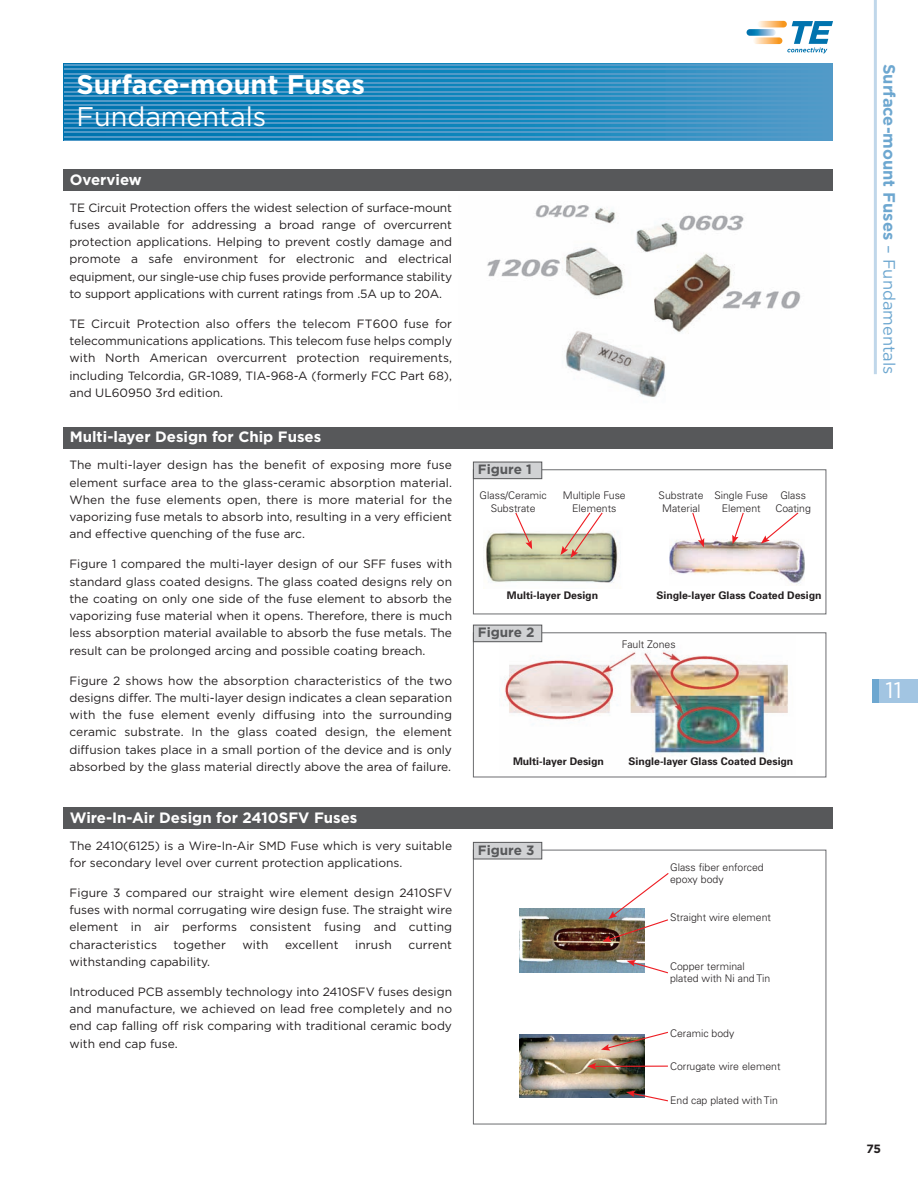
<style>
.page{position:relative;width:918px;height:1188px;background:#fff}
.page>*{position:absolute;margin:0;border:0;box-sizing:border-box;transform-origin:0 0}
.t1{font:700 27px "Gotham";color:#fff}
.t2{font:27px "Gotham";color:#fff}
.t3{font:22.5px "Gotham";color:#fff}
.t4{font:700 16.5px "Gotham";color:#6da7d0}
.t5{font:700 15px "Gotham";color:#fff}
.t6{font:700 13.5px "Gotham";color:#57585a}
.t7{font:12px/17.2px "Gotham";color:#231f20;text-align:justify}
.t8{font:700 12px "Gotham";color:#231f20}
.t9{font:300 10.5px/12.6px "Univers";color:#231f20;text-align:center}
.t10{font:700 10.5px "Univers";color:#231f20}
.s1{font-weight:400}
</style>
<div class="page">
<hr style="left:874px;top:0;width:3px;height:374px;background:#c0d7ea">
<div style="left:876px;top:679px;width:42px;height:23px;background:#a2c5e2"></div>
<div style="left:873px;top:679px;width:6px;height:23px;background:#6da7d0"></div>
<svg style="left:758px;top:21px;width:29px;height:6px"></svg>
<svg style="left:753px;top:37px;width:29px;height:7px"></svg>
<svg style="left:747px;top:29px;width:29px;height:7px"></svg>
<svg style="left:787px;top:21px;width:46px;height:32px"></svg>
<img style="left:64px;top:65px;width:769px;height:75px">
<hr style="left:64px;top:136px;width:769px;height:1px;background:#529ac8">
<hr style="left:64px;top:131px;width:769px;height:2px;background:#529ac8">
<hr style="left:64px;top:122px;width:769px;height:2px;background:#529ac8">
<hr style="left:64px;top:118px;width:769px;height:1px;background:#529ac8">
<hr style="left:64px;top:113px;width:769px;height:2px;background:#529ac8">
<hr style="left:64px;top:109px;width:769px;height:1px;background:#529ac8">
<hr style="left:64px;top:104px;width:769px;height:2px;background:#529ac8">
<hr style="left:64px;top:100px;width:769px;height:1px;background:#529ac8">
<hr style="left:64px;top:95px;width:769px;height:2px;background:#529ac8">
<hr style="left:64px;top:91px;width:769px;height:1px;background:#529ac8">
<hr style="left:64px;top:86px;width:769px;height:2px;background:#529ac8">
<hr style="left:64px;top:82px;width:769px;height:1px;background:#529ac8">
<hr style="left:64px;top:77px;width:769px;height:2px;background:#529ac8">
<hr style="left:64px;top:73px;width:769px;height:1px;background:#529ac8">
<hr style="left:64px;top:68px;width:769px;height:2px;background:#529ac8">
<hr style="left:64px;top:64px;width:769px;height:1px;background:#529ac8">
<hr style="left:64px;top:127px;width:769px;height:1px;background:#529ac8">
<hr style="left:64px;top:140px;width:769px;height:1px;background:#529ac8">
<div style="left:64px;top:170px;width:769px;height:21px;background:#57585a"></div>
<div style="left:64px;top:427px;width:769px;height:22px;background:#57585a"></div>
<img style="left:670px;top:538px;width:135px;height:47px">
<img style="left:486px;top:532px;width:133px;height:51px">
<svg style="left:691px;top:512px;width:13px;height:35px"></svg>
<svg style="left:732px;top:512px;width:13px;height:32px"></svg>
<svg style="left:761px;top:512px;width:39px;height:32px"></svg>
<svg style="left:514px;top:512px;width:18px;height:37px"></svg>
<svg style="left:561px;top:512px;width:43px;height:46px"></svg>
<div style="left:474px;top:462px;width:68px;height:16px;background:#d1d2d4"></div>
<div style="left:473px;top:462px;width:69px;height:17px;border:1px solid #57585a"></div>
<img style="left:500px;top:635px;width:288px;height:121px">
<div style="left:474px;top:625px;width:68px;height:17px;background:#d1d2d4"></div>
<div style="left:473px;top:625px;width:69px;height:17px;border:1px solid #57585a"></div>
<img style="left:487px;top:205px;width:314px;height:192px">
<div style="left:64px;top:808px;width:769px;height:21px;background:#57585a"></div>
<img style="left:519px;top:908px;width:125px;height:64px">
<img style="left:519px;top:1034px;width:125px;height:64px">
<svg style="left:601px;top:1031px;width:67px;height:20px"></svg>
<svg style="left:602px;top:873px;width:67px;height:69px"></svg>
<svg style="left:587px;top:1063px;width:9px;height:7px"></svg>
<hr style="left:592px;top:1066px;width:76px;height:1px;background:#ee1d23">
<svg style="left:627px;top:960px;width:41px;height:14px"></svg>
<svg style="left:626px;top:1091px;width:42px;height:11px"></svg>
<div style="left:473px;top:850px;width:353px;height:274px;border:1px solid #6c6d70"></div>
<div style="left:474px;top:843px;width:68px;height:16px;background:#d1d2d4"></div>
<div style="left:473px;top:842px;width:69px;height:17px;border:1px solid #57585a"></div>
<h1 class="t1" style="left:77px;top:69px;width:290px">Surface-mount Fuses</h1>
<h1 class="t2" style="left:77px;top:101px;width:191px">Fundamentals</h1>
<p class="t5" style="left:70px;top:171px;width:74px">Overview</p>
<p class="t7" style="left:69px;top:199px;width:384px">TE Circuit Protection offers the widest selection of surface-mount fuses available for addressing a broad range of overcurrent protection applications. Helping to prevent costly damage and promote a safe environment for electronic and electrical equipment, our single-use chip fuses provide performance stability to support applications with current ratings from .5A up to 20A.</p>
<p class="t7" style="left:69px;top:315px;width:384px">TE Circuit Protection also offers the telecom FT600 fuse for telecommunications applications. This telecom fuse helps comply with North American overcurrent protection requirements, including Telcordia, GR-1089, TIA-968-A (formerly FCC Part 68), and UL60950 3rd edition.</p>
<p class="t5" style="left:70px;top:428px;width:253px">Multi-layer Design for Chip Fuses</p>
<p class="t7" style="left:69px;top:457px;width:384px">The multi-layer design has the benefit of exposing more fuse element surface area to the glass-ceramic absorption material.<br>When the fuse elements open, there is more material for the vaporizing fuse metals to absorb into, resulting in a very efficient and effective quenching of the fuse arc.</p>
<p class="t7" style="left:69px;top:556px;width:384px">Figure 1 compared the multi-layer design of our SFF fuses with standard glass coated designs. The glass coated designs rely on the coating on only one side of the fuse element to absorb the vaporizing fuse material when it opens. Therefore, there is much less absorption material available to absorb the fuse metals. The result can be prolonged arcing and possible coating breach.</p>
<p class="t7" style="left:69px;top:672px;width:384px">Figure 2 shows how the absorption characteristics of the two designs differ. The multi-layer design indicates a clean separation with the fuse element evenly diffusing into the surrounding ceramic substrate. In the glass coated design, the element diffusion takes place in a small portion of the device and is only absorbed by the glass material directly above the area of failure.</p>
<p class="t5" style="left:70px;top:809px;width:289px">Wire-In-Air Design for 2410SFV Fuses</p>
<p class="t7" style="left:69px;top:837px;width:384px">The 2410(6125) is a Wire-In-Air SMD Fuse which is very suitable for secondary level over current protection applications.</p>
<p class="t7" style="left:69px;top:884px;width:384px">Figure 3 compared our straight wire element design 2410SFV fuses with normal corrugating wire design fuse. The straight wire element in air performs consistent fusing and cutting characteristics</p>
<p class="t7" style="left:174px;top:936px;width:54px">together</p>
<p class="t7" style="left:243px;top:936px;width:28px">with</p>
<p class="t7" style="left:285px;top:936px;width:55px">excellent</p>
<p class="t7" style="left:355px;top:936px;width:38px">inrush</p>
<p class="t7" style="left:408px;top:936px;width:45px">current</p>
<p class="t7" style="left:69px;top:953px;width:142px">withstanding capability.</p>
<p class="t7" style="left:69px;top:983px;width:384px">Introduced PCB assembly technology into 2410SFV fuses design and manufacture, we achieved on lead free completely and no end cap falling off risk comparing with traditional ceramic body with end cap fuse.</p>
<p class="t6" style="left:478px;top:462px;width:55px">Figure 1</p>
<p class="t9" style="left:480px;top:490px;width:69px">Glass/Ceramic<br>Substrate</p>
<p class="t9" style="left:563px;top:490px;width:65px">Multiple Fuse<br>Elements</p>
<p class="t9" style="left:659px;top:490px;width:46px">Substrate<br>Material</p>
<p class="t9" style="left:714px;top:490px;width:55px">Single Fuse<br>Element</p>
<p class="t9" style="left:775px;top:490px;width:37px">Glass<br>Coating</p>
<p class="t10" style="left:507px;top:591px;width:93px">Multi-layer Design</p>
<p class="t10" style="left:656px;top:591px;width:167px">Single-layer Glass Coated Design</p>
<p class="t6" style="left:478px;top:625px;width:58px">Figure 2</p>
<p class="t9" style="left:622px;top:639px;width:55px">Fault Zones</p>
<p class="t10" style="left:513px;top:758px;width:93px">Multi-layer Design</p>
<p class="t10" style="left:629px;top:758px;width:166px">Single-layer Glass Coated Design</p>
<p class="t6" style="left:478px;top:842px;width:58px">Figure 3</p>
<p class="t9" style="left:670px;top:862px;width:95px;line-height:12px;text-align:left">Glass fiber enforced epoxy body</p>
<p class="t9" style="left:670px;top:912px;width:102px">Straight wire element</p>
<p class="t9" style="left:670px;top:961px;width:102px;line-height:12px;text-align:left">Copper terminal plated with Ni and Tin</p>
<p class="t9" style="left:670px;top:1027px;width:66px">Ceramic body</p>
<p class="t9" style="left:670px;top:1060px;width:112px">Corrugate wire element</p>
<p class="t9" style="left:670px;top:1095px;width:109px">End cap plated with Tin</p>
<h3 class="t4" style="left:899px;top:64px;width:312px;rotate:90deg">Surface-mount Fuses <span class="s1">– Fundamentals</span></h3>
<h2 class="t3" style="left:886px;top:677px;width:18px">11</h2>
<p class="t8" style="left:866px;top:1142px;width:16px">75</p>
</div>
